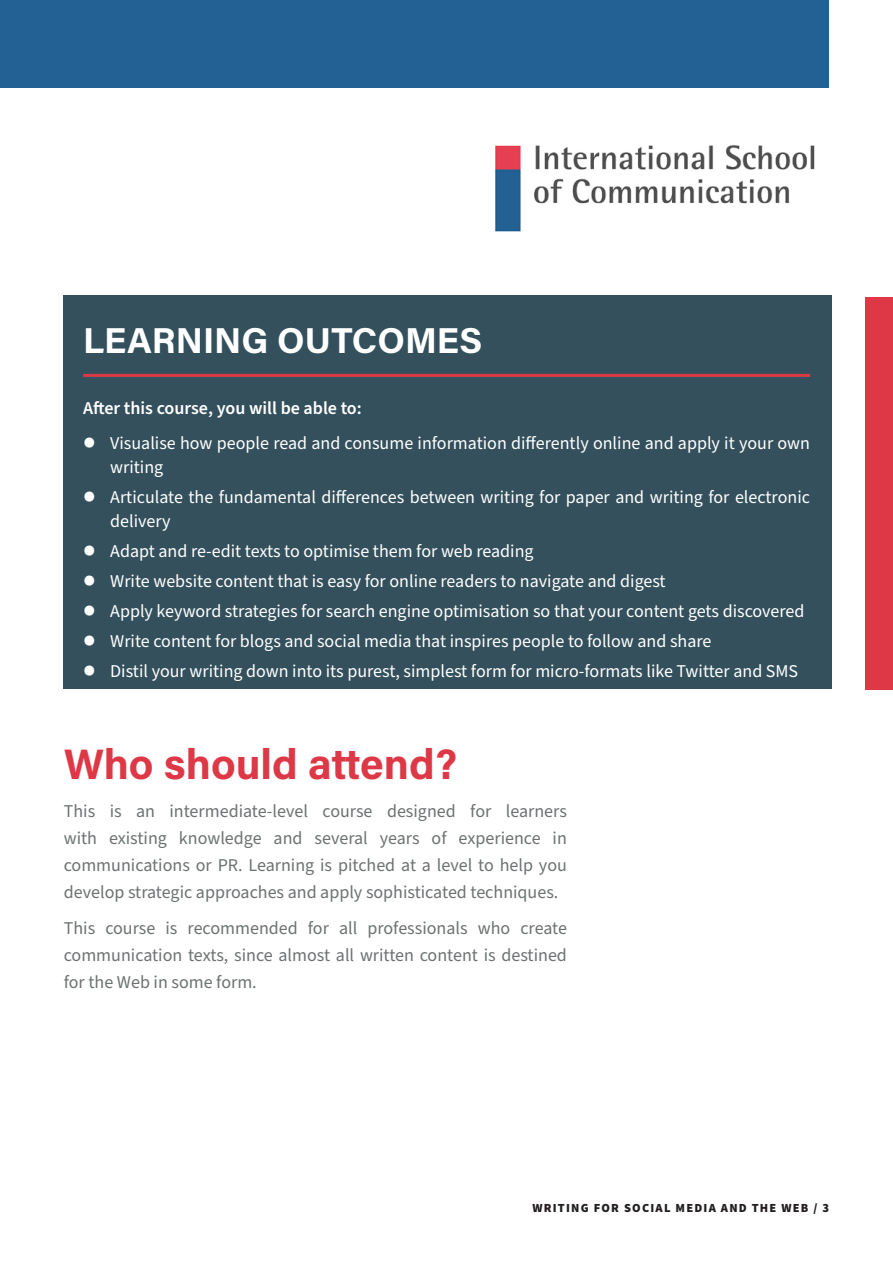
<style>
.page{position:relative;width:893px;height:1263px;background:#fff}
.page>*{position:absolute;margin:0;border:0;box-sizing:border-box;transform-origin:0 0}
.ISOC_H1_red{font:700 42.6px "Acumin Pro";color:#de3847}
.ISOC_H1_white{font:700 36px "Acumin Pro";color:#fff}
.t1{font:18px/24px "Source Sans Pro";color:#fff}
.ISOC_large_body_text{font:18px/27px "Source Sans Pro";color:#6d7172;text-align:justify}
.ISOC_H3_white{font:600 18px "Source Sans Pro";color:#fff}
.t2{font:900 12.3px "Source Sans Pro";letter-spacing:.1em;color:#231f20}
.s1{font-weight:700;font-size:36px}
</style>
<div class="page">
<div style="left:0;top:0;width:829px;height:88px;background:#236195"></div>
<div style="left:865px;top:298px;width:28px;height:392px;background:#de3847"></div>
<img style="left:495px;top:145px;width:320px;height:87px">
<div style="left:64px;top:295px;width:768px;height:394px;background:#33505c"></div>
<hr style="left:83px;top:374px;width:727px;height:3px;background:#de3847">
<p class="ISOC_H1_white" style="left:83px;top:315px;width:401px">LEARNING OUTCOMES</p>
<p class="ISOC_H3_white" style="left:83px;top:396px;width:280px">After this course, you will be able to:</p>
<p class="t1" style="left:110px;top:431px;width:701px;text-indent:-27px"><span class="s1">•</span> Visualise how people read and consume information differently online and apply it your own writing</p>
<p class="t1" style="left:110px;top:486px;width:701px;text-indent:-27px"><span class="s1">•</span> Articulate the fundamental differences between writing for paper and writing for electronic delivery</p>
<p class="t1" style="left:83px;top:540px;width:452px"><span class="s1">•</span> Adapt and re-edit texts to optimise them for web reading</p>
<p class="t1" style="left:83px;top:570px;width:584px"><span class="s1">•</span> Write website content that is easy for online readers to navigate and digest</p>
<p class="t1" style="left:83px;top:600px;width:723px"><span class="s1">•</span> Apply keyword strategies for search engine optimisation so that your content gets discovered</p>
<p class="t1" style="left:83px;top:630px;width:630px"><span class="s1">•</span> Write content for blogs and social media that inspires people to follow and share</p>
<p class="t1" style="left:83px;top:660px;width:716px"><span class="s1">•</span> Distil your writing down into its purest, simplest form for micro-formats like Twitter and SMS</p>
<p class="ISOC_H1_red" style="left:64px;top:734px;width:395px">Who should attend?</p>
<p class="ISOC_large_body_text" style="left:64px;top:798px;width:505px">This is an intermediate-level course designed for learners with existing knowledge and several years of experience in communications or PR. Learning is pitched at a level to help you develop strategic approaches and apply sophisticated techniques.</p>
<p class="ISOC_large_body_text" style="left:64px;top:915px;width:505px">This course is recommended for all professionals who create communication texts, since almost all written content is destined for the Web in some form.</p>
<p class="t2" style="left:532px;top:1199px;width:298px">WRITING FOR SOCIAL MEDIA AND THE WEB / 3</p>
</div>
